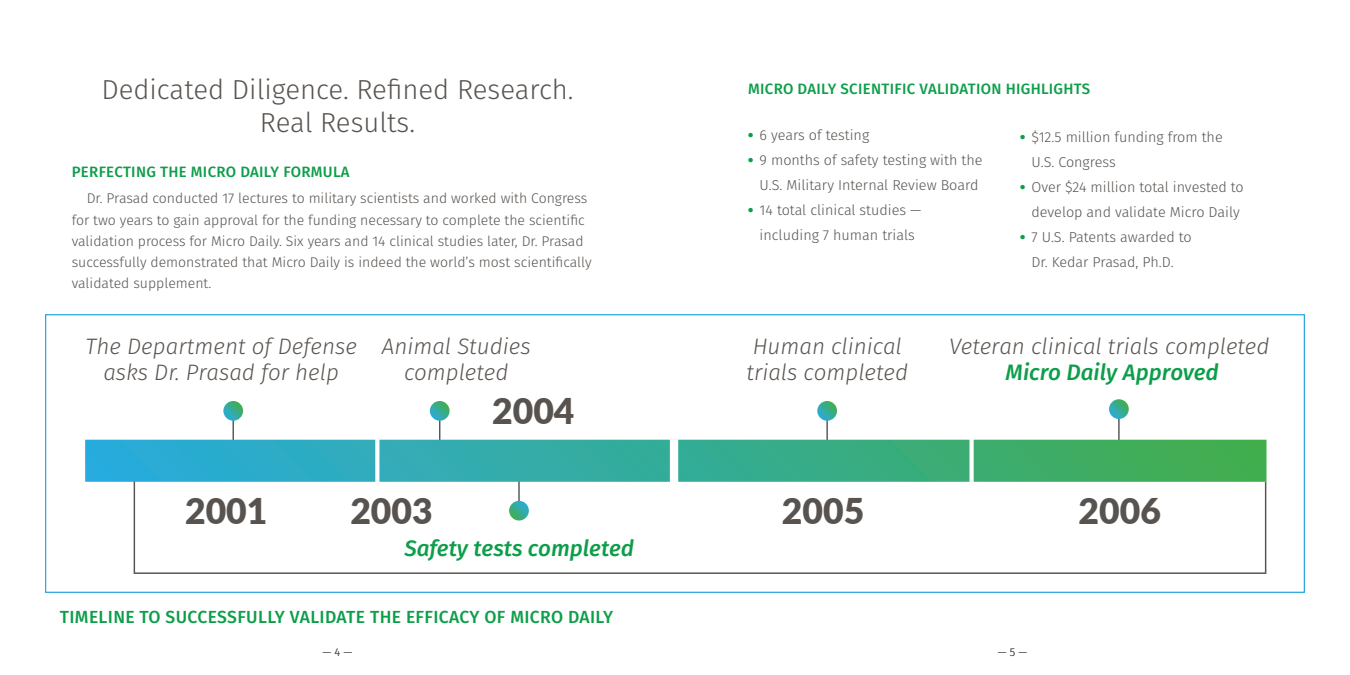
<style>
.page{position:relative;width:1350px;height:675px;background:#fff}
.page>*{position:absolute;margin:0;border:0;box-sizing:border-box;transform-origin:0 0}
.t1{font:900 35.5px "Lato";color:#58534f}
.Heading{font:300 27.5px/33px "Fira Sans";color:#58534f;text-align:center}
.Body{font:italic 300 22.38px/26.1px "Fira Sans";color:#58534f;text-align:center}
.Body-2{font:italic 500 22.38px "Fira Sans";color:#0d9e4a}
.Small_Subhead{font:500 17.5px "Fira Sans";letter-spacing:.02em;color:#0d9e4a}
.Body-3{font:500 15px "Fira Sans";letter-spacing:.02em;color:#0d9e4a}
.Small_Subhead-2{font:500 15px "Fira Sans";letter-spacing:.02em;color:#0d9e4a}
.Body_no_indent{font:300 14.38px/25px "Fira Sans";color:#58534f;text-align:center}
.Body-4{font:300 14px/21.2px "Fira Sans";color:#58534f}
.t2{font:300 11.25px "Fira Sans";color:#58534f}
.s1{font-weight:800;color:#0d9e4a}
.s2{font-weight:500;color:#0d9e4a}
</style>
<div class="page">
<svg style="left:233px;top:421px;width:1px;height:19px"></svg>
<svg style="left:223px;top:401px;width:20px;height:20px"></svg>
<svg style="left:439px;top:421px;width:1px;height:19px"></svg>
<svg style="left:430px;top:401px;width:20px;height:20px"></svg>
<hr style="left:826px;top:420px;width:2px;height:24px;background:#57585a">
<svg style="left:817px;top:401px;width:20px;height:20px"></svg>
<hr style="left:1118px;top:418px;width:2px;height:24px;background:#57585a">
<svg style="left:1109px;top:399px;width:20px;height:20px"></svg>
<svg style="left:133px;top:482px;width:1134px;height:92px"></svg>
<svg style="left:85px;top:440px;width:1182px;height:42px;background:#36ac96"></svg>
<svg style="left:375px;top:439px;width:4px;height:44px"></svg>
<div style="left:670px;top:439px;width:8px;height:46px;background:#fff"></div>
<svg style="left:970px;top:439px;width:4px;height:45px"></svg>
<p class="Heading" style="left:101px;top:73px;width:474px">Dedicated Diligence. Refined Research.<br>Real Results.</p>
<p class="Small_Subhead-2" style="left:72px;top:159px;width:279px">PERFECTING THE MICRO DAILY FORMULA</p>
<p class="Body-4" style="left:72px;top:188px;width:521px;text-indent:15px">Dr. Prasad conducted 17 lectures to military scientists and worked with Congress for two years to gain approval for the funding necessary to complete the scientific validation process for Micro Daily. Six years and 14 clinical studies later, Dr. Prasad successfully demonstrated that Micro Daily is indeed the world’s most scientifically validated supplement.</p>
<p class="Body-3" style="left:748px;top:77px;width:344px">MICRO DAILY SCIENTIFIC VALIDATION HIGHLIGHTS</p>
<p class="Body_no_indent" style="left:748px;top:122px;width:123px"><span class="s1">•</span> 6 years of testing</p>
<p class="Body_no_indent" style="left:748px;top:147px;width:236px"><span class="s1">•</span> 9 months of safety testing with the<br>U.S. Military Internal Review Board</p>
<p class="Body_no_indent" style="left:748px;top:197px;width:175px"><span class="s1">•</span> 14 total clinical studies — including 7 human trials</p>
<p class="Body_no_indent" style="left:1031px;top:125px;width:193px;text-align:left;text-indent:-11px"><span class="s1">•</span> $12.5 million funding from the<br>U.S. Congress</p>
<p class="Body_no_indent" style="left:1020px;top:175px;width:225px"><span class="s1">•</span> Over $24 million total invested to develop and validate Micro Daily</p>
<p class="Body_no_indent" style="left:1020px;top:225px;width:173px"><span class="s1">•</span> 7 U.S. Patents awarded to<br>Dr. Kedar Prasad, Ph.D.</p>
<p class="Body" style="left:85px;top:333px;width:273px">The Department of Defense asks Dr. Prasad for help</p>
<p class="Body" style="left:746px;top:333px;width:163px;text-align:left">Human clinical trials completed</p>
<p class="Body" style="left:949px;top:333px;width:322px">Veteran clinical trials completed<br><span class="s2">Micro Daily Approved</span></p>
<p class="Body" style="left:382px;top:333px;width:150px">Animal Studies completed</p>
<p class="t1" style="left:185px;top:484px;width:84px">2001</p>
<p class="t1" style="left:350px;top:484px;width:84px">2003</p>
<p class="t1" style="left:492px;top:384px;width:84px">2004</p>
<p class="Body-2" style="left:405px;top:533px;width:231px">Safety tests completed</p>
<p class="Small_Subhead" style="left:60px;top:602px;width:555px">TIMELINE TO SUCCESSFULLY VALIDATE THE EFFICACY OF MICRO DAILY</p>
<p class="t1" style="left:782px;top:484px;width:84px">2005</p>
<p class="t1" style="left:1079px;top:484px;width:84px">2006</p>
<p class="t2" style="left:323px;top:644px;width:31px">— 4 —</p>
<p class="t2" style="left:998px;top:644px;width:31px">— 5 —</p>
</div>
